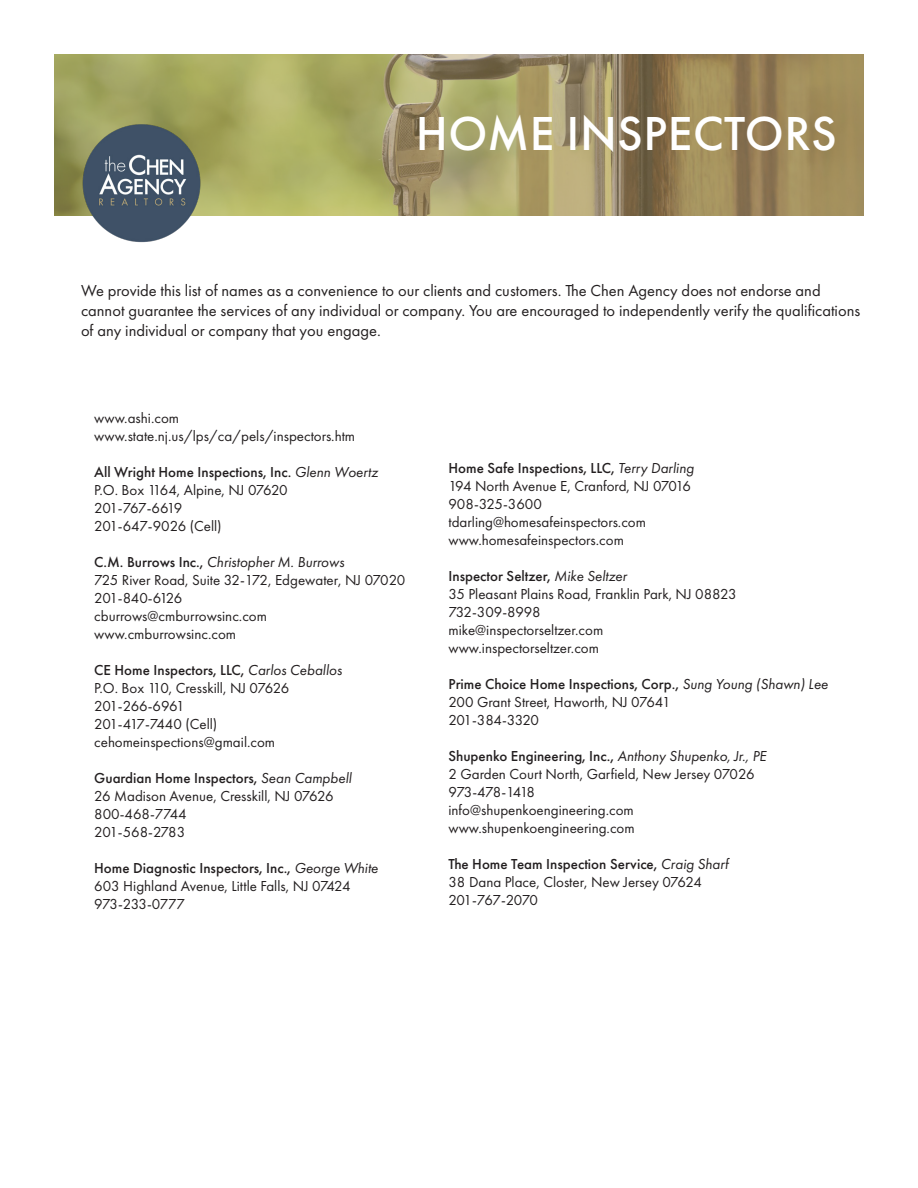
<style>
.page{position:relative;width:918px;height:1188px;background:#fff}
.page>*{position:absolute;margin:0;border:0;box-sizing:border-box;transform-origin:0 0}
.t1{font:500 49.5px "Futura PT";letter-spacing:.01em;color:#fff}
.t2{font:16.5px/19.8px "Futura PT";color:#231f20}
.t3{font:15px "Futura PT";color:#231f20}
.t4{font:500 15px "Futura PT";color:#231f20}
.t5{font:italic 15px "Futura PT";color:#231f20}
.t6{font:15px "Futura PT";letter-spacing:-.025em;color:#231f20}
.t7{font:15px "Futura PT";letter-spacing:-.075em;color:#231f20}
.t8{font:15px "Futura PT";letter-spacing:-.035em;color:#231f20}
.t9{font:15px "Futura PT";letter-spacing:-.04em;color:#231f20}
.t10{font:15px "Futura PT";letter-spacing:-.05em;color:#231f20}
.s1{font-weight:400;font-style:italic}
.s2{font-weight:500;font-style:normal}
</style>
<div class="page">
<svg style="left:54px;top:54px;width:810px;height:161px;background:#a19760"></svg>
<img style="left:81px;top:123px;width:120px;height:119px">
<p class="t1" style="left:416px;top:104px;width:423px">HOME INSPECTORS</p>
<p class="t2" style="left:81px;top:281px;width:781px">We provide this list of names as a convenience to our clients and customers. The Chen Agency does not endorse and cannot guarantee the services of any individual or company. You are encouraged to independently verify the qualifications of any individual or company that you engage.</p>
<p class="t3" style="left:94px;top:409px;width:86px">www.ashi.com</p>
<p class="t3" style="left:94px;top:427px;width:263px">www.state.nj.us/lps/ca/pels/inspectors.htm</p>
<p class="t4" style="left:94px;top:463px;width:285px">All Wright Home Inspections, Inc. <span class="s1">Glenn Woertz</span></p>
<p class="t3" style="left:94px;top:481px;width:195px">P.O. Box 1164, Alpine, NJ 07620</p>
<p class="t7" style="left:94px;top:499px;width:90px">201-767-6619</p>
<p class="t3" style="left:94px;top:517px;width:129px">201-647-9026 (Cell)</p>
<p class="t5" style="left:94px;top:553px;width:252px"><span class="s2">C.M. Burrows Inc.,</span> Christopher M. Burrows</p>
<p class="t3" style="left:94px;top:571px;width:313px">725 River Road, Suite 32-172, Edgewater, NJ 07020</p>
<p class="t8" style="left:94px;top:589px;width:90px">201-840-6126</p>
<p class="t3" style="left:94px;top:607px;width:174px">cburrows@cmburrowsinc.com</p>
<p class="t3" style="left:94px;top:625px;width:143px">www.cmburrowsinc.com</p>
<p class="t4" style="left:94px;top:661px;width:249px">CE Home Inspectors, LLC, <span class="s1">Carlos Ceballos</span></p>
<p class="t3" style="left:94px;top:679px;width:196px">P.O. Box 110, Cresskill, NJ 07626</p>
<p class="t6" style="left:94px;top:697px;width:92px">201-266-6961</p>
<p class="t3" style="left:94px;top:715px;width:125px">201-417-7440 (Cell)</p>
<p class="t3" style="left:94px;top:733px;width:183px">cehomeinspections@gmail.com</p>
<p class="t4" style="left:94px;top:769px;width:259px">Guardian Home Inspectors, <span class="s1">Sean Campbell</span></p>
<p class="t3" style="left:94px;top:787px;width:241px">26 Madison Avenue, Cresskill, NJ 07626</p>
<p class="t3" style="left:94px;top:805px;width:94px">800-468-7744</p>
<p class="t6" style="left:94px;top:823px;width:93px">201-568-2783</p>
<p class="t4" style="left:94px;top:859px;width:285px">Home Diagnostic Inspectors, Inc., <span class="s1">George White</span></p>
<p class="t3" style="left:94px;top:877px;width:258px">603 Highland Avenue, Little Falls, NJ 07424</p>
<p class="t9" style="left:94px;top:895px;width:92px">973-233-0777</p>
<p class="t4" style="left:448px;top:459px;width:247px">Home Safe Inspections, LLC, <span class="s1">Terry Darling</span></p>
<p class="t3" style="left:448px;top:477px;width:244px">194 North Avenue E, Cranford, NJ 07016</p>
<p class="t3" style="left:448px;top:495px;width:95px">908-325-3600</p>
<p class="t3" style="left:448px;top:513px;width:199px">tdarling@homesafeinspectors.com</p>
<p class="t3" style="left:448px;top:531px;width:177px">www.homesafeinspectors.com</p>
<p class="t4" style="left:448px;top:567px;width:180px">Inspector Seltzer, <span class="s1">Mike Seltzer</span></p>
<p class="t3" style="left:448px;top:585px;width:290px">35 Pleasant Plains Road, Franklin Park, NJ 08823</p>
<p class="t3" style="left:448px;top:603px;width:94px">732-309-8998</p>
<p class="t3" style="left:448px;top:621px;width:156px">mike@inspectorseltzer.com</p>
<p class="t3" style="left:448px;top:639px;width:152px">www.inspectorseltzer.com</p>
<p class="t4" style="left:448px;top:675px;width:381px">Prime Choice Home Inspections, Corp., <span class="s1">Sung Young (Shawn) Lee</span></p>
<p class="t3" style="left:448px;top:693px;width:224px">200 Grant Street, Haworth, NJ 07641</p>
<p class="t6" style="left:448px;top:711px;width:92px">201-384-3320</p>
<p class="t4" style="left:448px;top:747px;width:320px">Shupenko Engineering, Inc., <span class="s1">Anthony Shupenko, Jr., PE</span></p>
<p class="t3" style="left:448px;top:765px;width:308px">2 Garden Court North, Garfield, New Jersey 07026</p>
<p class="t7" style="left:448px;top:783px;width:88px">973-478-1418</p>
<p class="t3" style="left:448px;top:801px;width:187px">info@shupenkoengineering.com</p>
<p class="t3" style="left:448px;top:819px;width:188px">www.shupenkoengineering.com</p>
<p class="t4" style="left:448px;top:855px;width:282px">The Home Team Inspection Service, <span class="s1">Craig Sharf</span></p>
<p class="t3" style="left:448px;top:873px;width:255px">38 Dana Place, Closter, New Jersey 07624</p>
<p class="t10" style="left:448px;top:891px;width:91px">201-767-2070</p>
</div>
